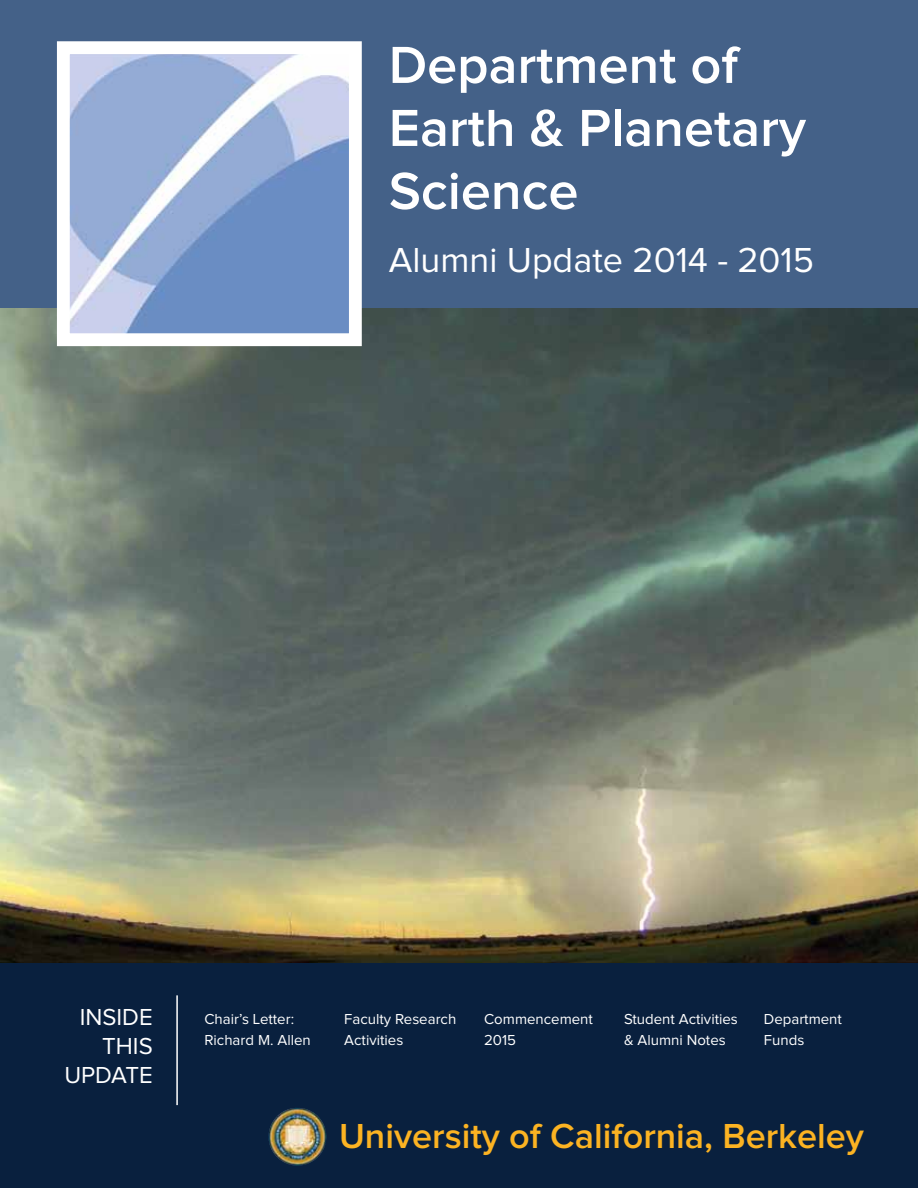
<style>
.page{position:relative;width:918px;height:1188px;background:#446188}
.page>*{position:absolute;margin:0;border:0;box-sizing:border-box;transform-origin:0 0}
.t1{font:600 54px/63px "Proxima Nova";color:#fff}
.t2{font:600 36px "Proxima Nova";color:#fcb322}
.t3{font:36px "Proxima Nova";color:#fff}
.t4{font:24px "Proxima Nova";color:#fff}
.t5{font:15px/21px "Proxima Nova";color:#fff}
</style>
<div class="page">
<img style="left:0;top:308px;width:918px;height:655px">
<div style="left:0;top:963px;width:918px;height:225px;background:#09203e"></div>
<img style="left:71px;top:55px;width:277px;height:277px">
<div style="left:57px;top:41px;width:305px;height:305px;border:13px solid #fff"></div>
<hr style="left:176px;top:995px;width:2px;height:110px;background:#fff">
<img style="left:269px;top:1108px;width:26px;height:46px">
<h1 class="t1" style="left:389px;top:36px;width:419px">Department of<br>Earth &amp; Planetary<br>Science</h1>
<h2 class="t3" style="left:389px;top:243px;width:427px">Alumni Update 2014 - 2015</h2>
<h3 class="t4" style="left:80px;top:1006px;width:74px">InSIDE</h3>
<h3 class="t4" style="left:102px;top:1035px;width:41px">This</h3>
<h3 class="t4" style="left:64px;top:1064px;width:90px">UPDATE</h3>
<p class="t5" style="left:204px;top:1009px;width:108px">Chair’s Letter:<br>Richard M. Allen</p>
<p class="t5" style="left:344px;top:1009px;width:114px">Faculty Research<br>Activities</p>
<p class="t5" style="left:484px;top:1009px;width:110px">Commencement<br>2015</p>
<p class="t5" style="left:624px;top:1009px;width:115px">Student Activities &amp; Alumni Notes</p>
<p class="t5" style="left:764px;top:1009px;width:80px">Department<br>Funds</p>
<h2 class="t2" style="left:339px;top:1120px;width:526px">University of California, Berkeley</h2>
</div>
